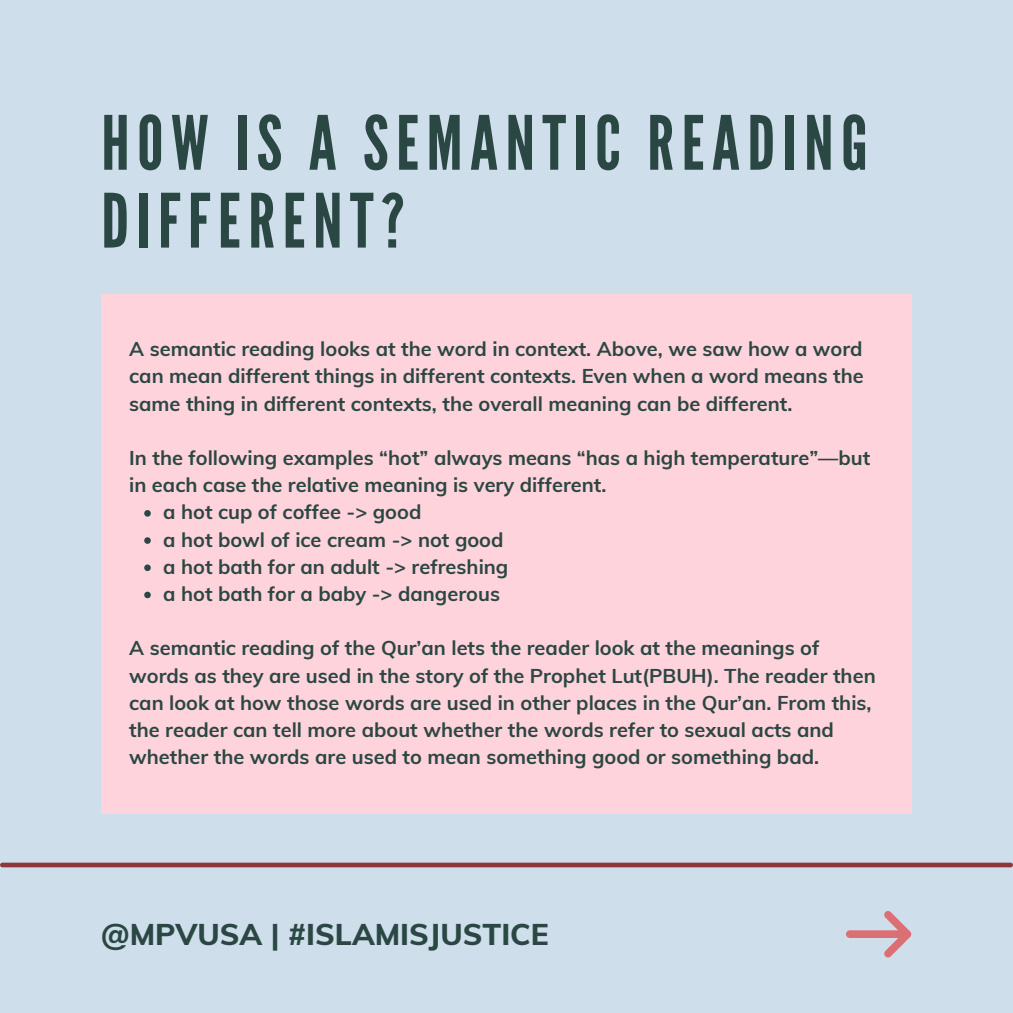
<style>
.page{position:relative;width:1013px;height:1013px;background:#fff}
.page>*{position:absolute;margin:0;border:0;box-sizing:border-box;transform-origin:0 0}
.t1{font:74.62px/77.8px "League Gothic";letter-spacing:.1em;color:#2b4743}
.t2{font:800 30px "Muli";color:#2b4743}
.t3{font:700 20px/27.2px "Muli";color:#2b4743}
</style>
<div class="page">
<div style="left:0;top:0;width:1012px;height:1012px;background:#cedeeb"></div>
<div style="left:2px;top:862px;width:1008px;height:5px;background:#8c3839"></div>
<svg style="left:846px;top:911px;width:65px;height:46px"></svg>
<div style="left:101px;top:294px;width:810px;height:519px;background:#ffd3db"></div>
<svg style="left:144px;top:510px;width:7px;height:6px"></svg>
<svg style="left:144px;top:537px;width:7px;height:7px"></svg>
<svg style="left:144px;top:564px;width:7px;height:7px"></svg>
<svg style="left:144px;top:591px;width:7px;height:7px"></svg>
<p class="t1" style="left:101px;top:106px;width:768px">HOW IS A SEMANTIC READING<br>DIFFERENT?</p>
<p class="t3" style="left:129px;top:335px;width:736px;text-align:justify">A semantic reading looks at the word in context. Above, we saw how a word can mean different things in different contexts. Even when a word means the same thing in different contexts, the overall meaning can be different.</p>
<p class="t3" style="left:129px;top:444px;width:742px">In the following examples “hot” always means “has a high temperature”—but in each case the relative meaning is very different.</p>
<p class="t3" style="left:163px;top:498px;width:260px">a hot cup of coffee -&gt; good</p>
<p class="t3" style="left:163px;top:525px;width:342px">a hot bowl of ice cream -&gt; not good</p>
<p class="t3" style="left:163px;top:552px;width:347px">a hot bath for an adult -&gt; refreshing</p>
<p class="t3" style="left:163px;top:580px;width:338px">a hot bath for a baby -&gt; dangerous</p>
<p class="t3" style="left:129px;top:634px;width:748px">A semantic reading of the Qur’an lets the reader look at the meanings of words as they are used in the story of the Prophet Lut(PBUH). The reader then can look at how those words are used in other places in the Qur’an. From this, the reader can tell more about whether the words refer to sexual acts and whether the words are used to mean something good or something bad.</p>
<p class="t2" style="left:101px;top:915px;width:449px">@MPVUSA | #ISLAMISJUSTICE</p>
</div>
